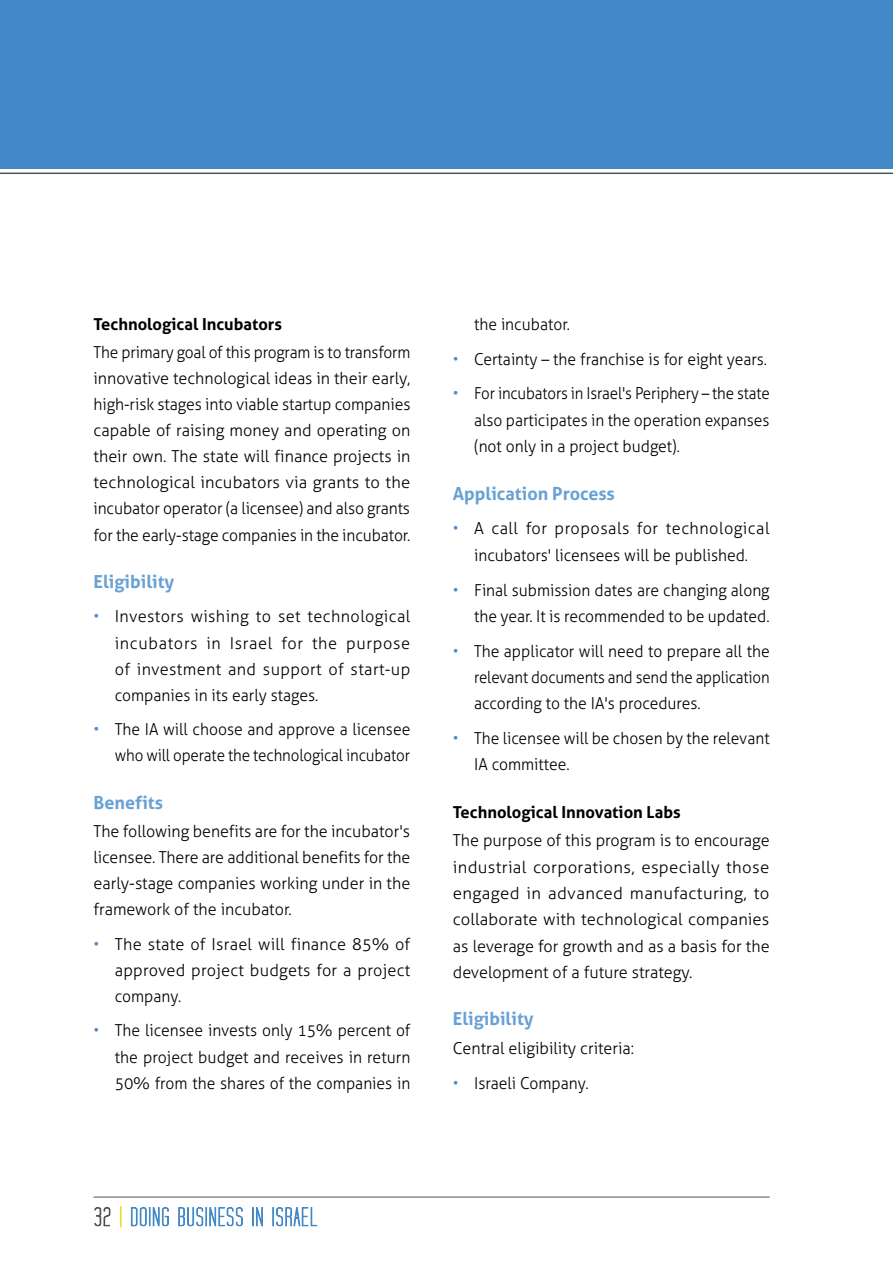
<style>
.page{position:relative;width:893px;height:1263px;background:#fff}
.page>*{position:absolute;margin:0;border:0;box-sizing:border-box;transform-origin:0 0}
.t1{font:700 18px "Aller";color:#68a1d3}
.t2{font:300 16.5px/26.1px "Aller";color:#000;text-align:justify}
.t3{font:300 16.5px/26.2px "Aller";color:#000;text-align:right;scale:.95 1}
.t4{font:300 16.5px/26.1px "Aller";color:#000;text-align:justify;scale:.94 1}
.t5{font:300 16.5px/26.2px "Aller";color:#000;text-align:justify;scale:.92 1}
.t6{font:700 16.5px "Aller";color:#000}
.s1{color:#498bca}
</style>
<div class="page">
<svg style="left:95px;top:1207px;width:15px;height:19px"></svg>
<svg style="left:120px;top:1206px;width:1px;height:21px"></svg>
<svg style="left:131px;top:1207px;width:37px;height:19px"></svg>
<svg style="left:179px;top:1207px;width:63px;height:19px"></svg>
<svg style="left:253px;top:1207px;width:10px;height:19px"></svg>
<svg style="left:273px;top:1207px;width:44px;height:19px"></svg>
<hr style="left:94px;top:1197px;width:676px;height:1px;background:#4d5356">
<div style="left:0;top:0;width:893px;height:168px;background:#4389c8"></div>
<hr style="left:0;top:173px;width:893px;height:1px;background:#4d5356">
<p class="t6" style="left:94px;top:314px;width:190px">Technological Incubators</p>
<p class="t4" style="left:94px;top:339px;width:339px">The primary goal of this program is to transform innovative technological ideas in their early, high-risk stages into viable startup companies capable of raising money and operating on their own. The state will finance projects in technological incubators via grants to the incubator operator (a licensee) and also grants for the early-stage companies in the incubator.</p>
<p class="t1" style="left:94px;top:570px;width:82px">Eligibility</p>
<p class="t2" style="left:115px;top:604px;width:297px;text-indent:-21px"><span class="s1">•</span> Investors wishing to set technological incubators in Israel for the purpose of investment and support of start-up companies in its early stages.</p>
<p class="t3" style="left:94px;top:716px;width:335px"><span class="s1">•</span> The IA will choose and approve a licensee who will operate the technological incubator</p>
<p class="t1" style="left:94px;top:791px;width:71px">Benefits</p>
<p class="t2" style="left:94px;top:818px;width:318px">The following benefits are for the incubator's licensee. There are additional benefits for the early-stage companies working under in the framework of the incubator.</p>
<p class="t2" style="left:115px;top:931px;width:297px;text-indent:-21px"><span class="s1">•</span> The state of Israel will finance 85% of approved project budgets for a project company.</p>
<p class="t3" style="left:115px;top:1017px;width:313px;text-align:justify;text-indent:-21px"><span class="s1">•</span> The licensee invests only 15% percent of the project budget and receives in return 50% from the shares of the companies in</p>
<p class="t3" style="left:474px;top:311px;width:102px">the incubator.</p>
<p class="t3" style="left:453px;top:346px;width:332px"><span class="s1">•</span> Certainty – the franchise is for eight years.</p>
<p class="t5" style="left:474px;top:380px;width:323px;text-indent:-21px"><span class="s1">•</span> For incubators in Israel's Periphery – the state also participates in the operation expanses (not only in a project budget).</p>
<p class="t1" style="left:453px;top:482px;width:163px">Application Process</p>
<p class="t2" style="left:453px;top:515px;width:318px;text-align:center"><span class="s1">•</span> A call for proposals for technological incubators' licensees will be published.</p>
<p class="t3" style="left:453px;top:576px;width:335px"><span class="s1">•</span> Final submission dates are changing along the year. It is recommended to be updated.</p>
<p class="t3" style="left:474px;top:638px;width:313px;text-align:justify;text-indent:-21px"><span class="s1">•</span> The applicator will need to prepare all the relevant documents and send the application according to the IA's procedures.</p>
<p class="t3" style="left:474px;top:725px;width:313px;text-align:left;text-indent:-21px"><span class="s1">•</span> The licensee will be chosen by the relevant<br>IA committee.</p>
<p class="t6" style="left:453px;top:802px;width:229px">Technological Innovation Labs</p>
<p class="t2" style="left:453px;top:827px;width:318px">The purpose of this program is to encourage industrial corporations, especially those engaged in advanced manufacturing, to collaborate with technological companies as leverage for growth and as a basis for the development of a future strategy.</p>
<p class="t1" style="left:453px;top:1008px;width:82px">Eligibility</p>
<p class="t2" style="left:453px;top:1035px;width:183px">Central eligibility criteria:</p>
<p class="t3" style="left:453px;top:1070px;width:144px"><span class="s1">•</span> Israeli Company.</p>
</div>
